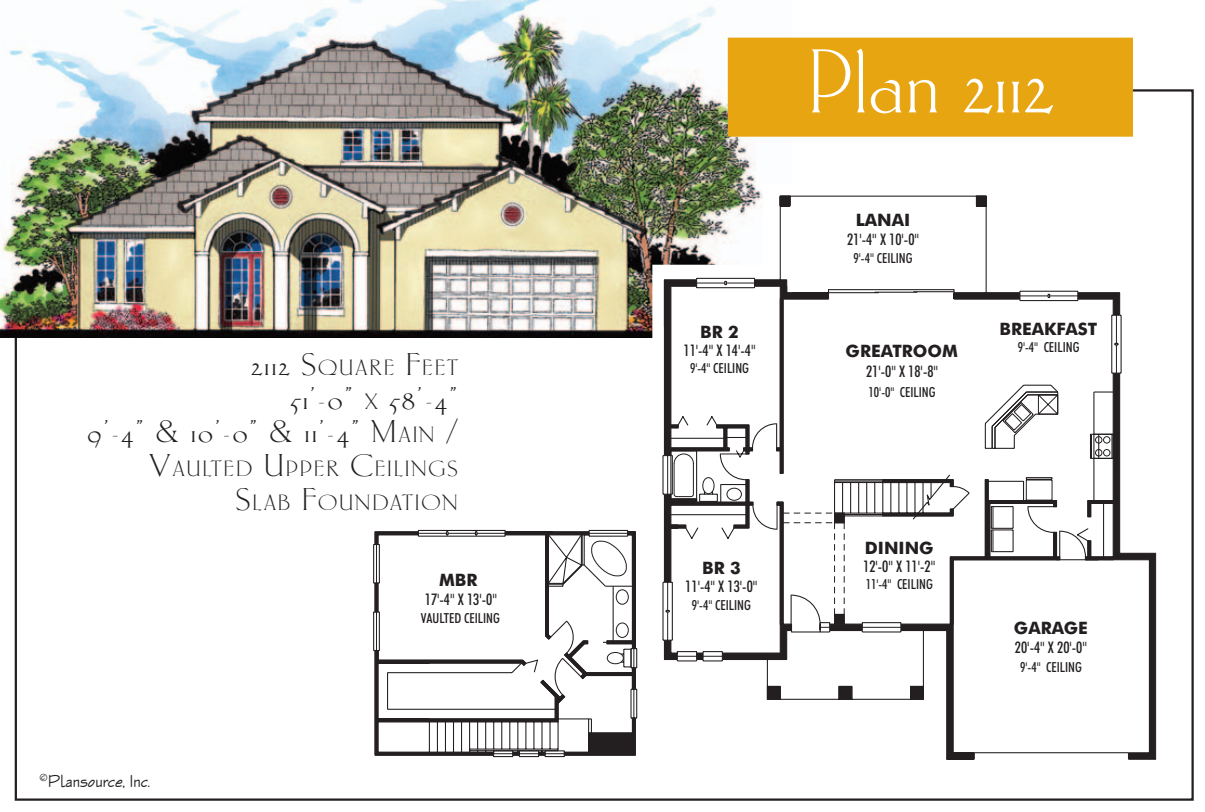
<style>
.page{position:relative;width:1205px;height:812px;background:#fff}
.page>*{position:absolute;margin:0;border:0;box-sizing:border-box;transform-origin:0 0}
.t1{font:94.5px "Carlton Let Plain";letter-spacing:.01em;color:#fff}
.t2{font:32.62px/33.8px "Carlton Let Plain";letter-spacing:.05em;color:#231f20;text-align:right;scale:1.1 1}
.t3{font:22.72px/33.8px "Carlton Let Plain";letter-spacing:.07em;color:#231f20;text-align:right;scale:1.1 1}
.t4{font:18px "Enviro D";color:#231f20}
.t5{font:700 17.1px "Futura BT";color:#231f20}
.t6{font:500 condensed 15.97px "Futura BT";color:#231f20}
.t7{font:500 condensed 13.95px "Futura BT";color:#231f20}
.s1{font-size:32.62px}
.s2{font-size:22.72px}
</style>
<div class="page">
<img style="left:0;top:0;width:791px;height:337px">
<div style="left:727px;top:38px;width:405px;height:99px;background:#e7a512"></div>
<img style="left:365px;top:184px;width:791px;height:576px">
<svg style="left:663px;top:196px;width:493px;height:563px"></svg>
<svg style="left:696px;top:278px;width:59px;height:1px"></svg>
<hr style="left:373px;top:544px;width:1px;height:39px;background:#231f20">
<hr style="left:373px;top:612px;width:1px;height:38px;background:#231f20">
<svg style="left:374px;top:279px;width:746px;height:480px"></svg>
<hr style="left:974px;top:752px;width:154px;height:1px;background:#231f20">
<h3 class="t3" style="left:251px;top:351px;width:189px"><span class="s1">2112 S</span>QUARE <span class="s1">F</span>EET</h3>
<h2 class="t2" style="left:88px;top:382px;width:338px">51’-0” <span class="s2">X</span> 58’-4”<br>9’-4” &amp; 10’-0” &amp; 11’-4” M<span class="s2">AIN</span> /</h2>
<h3 class="t3" style="left:149px;top:452px;width:282px"><span class="s1">V</span>AULTED <span class="s1">U</span>PPER <span class="s1">C</span>EILINGS<br><span class="s1">S</span>LAB <span class="s1">F</span>OUNDATION</h3>
<p class="t5" style="left:439px;top:569px;width:40px">MBR</p>
<p class="t6" style="left:425px;top:589px;width:74px">17'-4" X 13'-0"</p>
<p class="t4" style="left:40px;top:771px;width:112px"><sup>©</sup>Plansource, Inc.</p>
<p class="t7" style="left:421px;top:609px;width:80px">VAULTED CEILING</p>
<h1 class="t1" style="left:807px;top:35px;width:248px">Plan 2112</h1>
<p class="t5" style="left:855px;top:210px;width:56px">LANAI</p>
<p class="t6" style="left:847px;top:229px;width:74px">21'-4" X 10'-0"</p>
<p class="t7" style="left:853px;top:250px;width:61px">9'-4" CEILING</p>
<p class="t5" style="left:700px;top:322px;width:40px">BR 2</p>
<p class="t5" style="left:999px;top:318px;width:99px">BREAKFAST</p>
<p class="t6" style="left:683px;top:340px;width:74px">11'-4" X 14'-4"</p>
<p class="t5" style="left:845px;top:340px;width:114px">GREATROOM</p>
<p class="t7" style="left:1017px;top:338px;width:63px">9'-4" CEILING</p>
<p class="t7" style="left:690px;top:359px;width:61px">9'-4" CEILING</p>
<p class="t6" style="left:866px;top:361px;width:74px">21'-0" X 18'-8"</p>
<p class="t7" style="left:868px;top:383px;width:69px">10'-0" CEILING</p>
<p class="t5" style="left:702px;top:557px;width:40px">BR 3</p>
<p class="t6" style="left:685px;top:576px;width:74px">11'-4" X 13'-0"</p>
<p class="t7" style="left:692px;top:596px;width:61px">9'-4" CEILING</p>
<p class="t5" style="left:864px;top:537px;width:70px">DINING</p>
<p class="t6" style="left:863px;top:556px;width:74px">12'-0" X 11'-2"</p>
<p class="t7" style="left:865px;top:576px;width:69px">11'-4" CEILING</p>
<p class="t5" style="left:1014px;top:617px;width:75px">GARAGE</p>
<p class="t6" style="left:1015px;top:637px;width:74px">20'-4" X 20'-0"</p>
<p class="t7" style="left:1020px;top:658px;width:63px">9'-4" CEILING</p>
</div>
